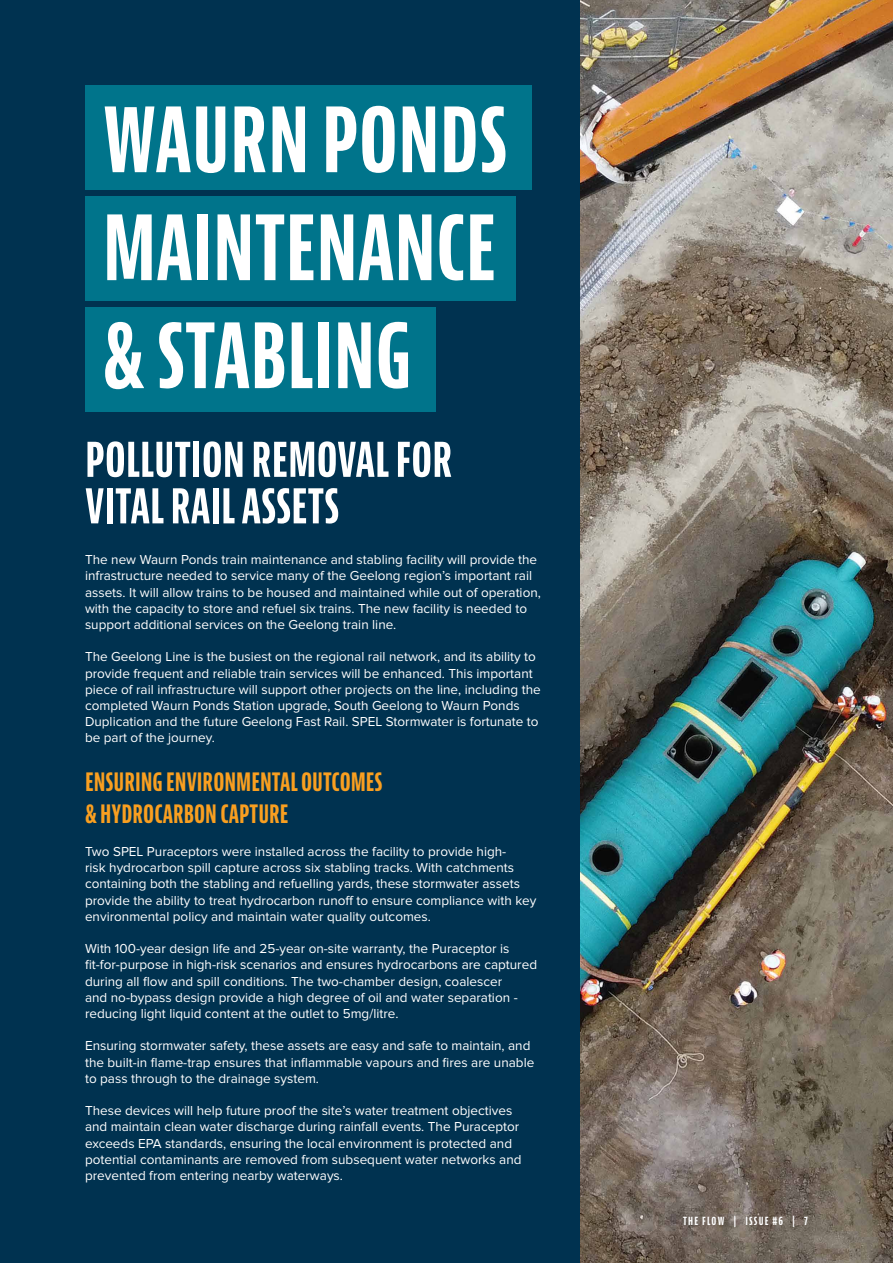
<style>
.page{position:relative;width:893px;height:1263px;background:#fff}
.page>*{position:absolute;margin:0;border:0;box-sizing:border-box;transform-origin:0 0}
.t1{font:700 extra-condensed 95.55px/108px "Bernina Sans";color:#fff;text-align:justify}
.t2{font:700 extra-condensed 51px/46.5px "Bernina Sans";color:#fff}
.t3{font:700 extra-condensed 27px/32.4px "Bernina Sans";color:#f99f20}
.t4{font:13.5px/16.2px "Proxima Nova";color:#fff}
.t5{font:700 extra-condensed 12px "Bernina Sans";letter-spacing:.1em;color:#fff}
</style>
<div class="page">
<div style="left:0;top:0;width:676px;height:1263px;background:#003250"></div>
<img style="left:580px;top:0;width:313px;height:1263px">
<div style="left:85px;top:85px;width:446px;height:104px;background:#00748b"></div>
<div style="left:85px;top:196px;width:431px;height:104px;background:#00748b"></div>
<div style="left:85px;top:307px;width:350px;height:104px;background:#00748b"></div>
<h1 class="t1" style="left:103px;top:86px;width:406px">WAURN PONDS MAINTENANCE &amp; STABLING</h1>
<h2 class="t2" style="left:85px;top:436px;width:369px">POLLUTION REMOVAL FOR<br>VITAL RAIL ASSETS</h2>
<p class="t4" style="left:85px;top:552px;width:457px">The new Waurn Ponds train maintenance and stabling facility will provide the infrastructure needed to service many of the Geelong region’s important rail assets. It will allow trains to be housed and maintained while out of operation, with the capacity to store and refuel six trains. The new facility is needed to support additional services on the Geelong train line.</p>
<p class="t4" style="left:85px;top:649px;width:457px">The Geelong Line is the busiest on the regional rail network, and its ability to provide frequent and reliable train services will be enhanced. This important piece of rail infrastructure will support other projects on the line, including the completed Waurn Ponds Station upgrade, South Geelong to Waurn Ponds Duplication and the future Geelong Fast Rail. SPEL Stormwater is fortunate to be part of the journey.</p>
<h3 class="t3" style="left:85px;top:766px;width:299px">ENSURING ENVIRONMENTAL OUTCOMES &amp; HYDROCARBON CAPTURE</h3>
<p class="t4" style="left:85px;top:843px;width:453px">Two SPEL Puraceptors were installed across the facility to provide high-<br>risk hydrocarbon spill capture across six stabling tracks. With catchments containing both the stabling and refuelling yards, these stormwater assets provide the ability to treat hydrocarbon runoff to ensure compliance with key environmental policy and maintain water quality outcomes.</p>
<p class="t4" style="left:85px;top:941px;width:454px">With 100-year design life and 25-year on-site warranty, the Puraceptor is fit-for-purpose in high-risk scenarios and ensures hydrocarbons are captured during all flow and spill conditions. The two-chamber design, coalescer<br>and no-bypass design provide a high degree of oil and water separation - reducing light liquid content at the outlet to 5mg/litre.</p>
<p class="t4" style="left:85px;top:1038px;width:451px">Ensuring stormwater safety, these assets are easy and safe to maintain, and the built-in flame-trap ensures that inflammable vapours and fires are unable to pass through to the drainage system.</p>
<p class="t4" style="left:85px;top:1103px;width:438px">These devices will help future proof the site’s water treatment objectives and maintain clean water discharge during rainfall events. The Puraceptor exceeds EPA standards, ensuring the local environment is protected and potential contaminants are removed from subsequent water networks and prevented from entering nearby waterways.</p>
<p class="t5" style="left:683px;top:1214px;width:126px">THE FLOW | ISSUE #6 | 7</p>
</div>
